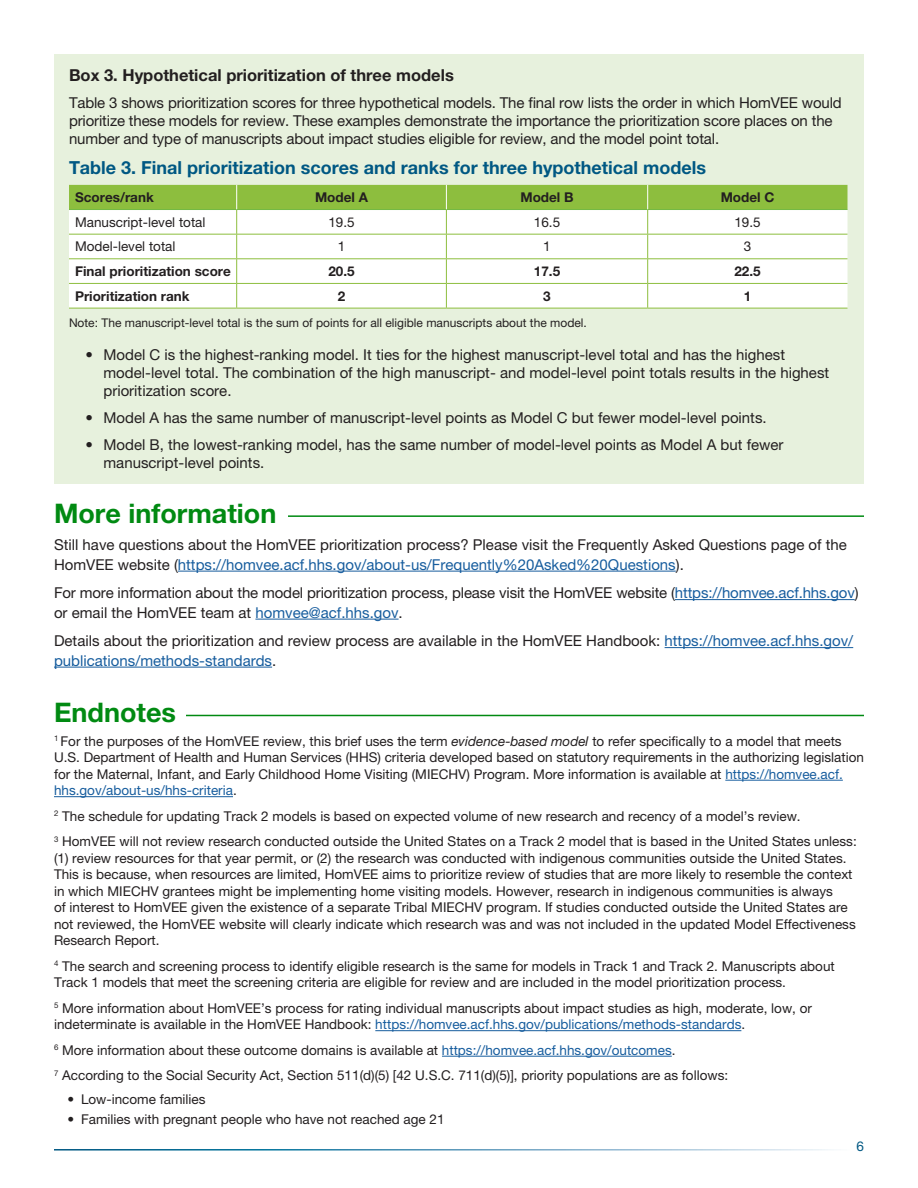
<style>
.page{position:relative;width:918px;height:1188px;background:#fff}
.page>*{position:absolute;margin:0;border:0;box-sizing:border-box;transform-origin:0 0}
.t1{font:700 27px "Helvetica Neue LT Pro";color:#018a12}
.t2{font:700 18px "Helvetica Neue LT Pro";color:#005883}
.t3{font:700 16.5px "Helvetica Neue LT Pro";color:#231f20}
.t4{font:15px/18px "Helvetica Neue LT Pro";color:#231f20}
.t5{font:13.5px/16.5px "Helvetica Neue LT Pro";color:#231f20}
.t6{font:700 13.5px "Helvetica Neue LT Pro";color:#231f20}
.t7{font:13.5px "Helvetica Neue LT Pro";color:#005883}
.t8{font:12px "Helvetica Neue LT Pro";color:#231f20}
.s1{color:#175d9e}
.s2{font-style:italic}
</style>
<div class="page">
<div style="left:54px;top:54px;width:810px;height:429px;background:#e7f1dd"></div>
<svg style="left:69px;top:185px;width:779px;height:123px;background:#e4f0d3"></svg>
<hr style="left:69px;top:283px;width:168px;height:1px;background:#8dbe3e">
<hr style="left:237px;top:283px;width:209px;height:1px;background:#8dbe3e">
<hr style="left:446px;top:283px;width:202px;height:1px;background:#8dbe3e">
<hr style="left:648px;top:283px;width:199px;height:1px;background:#8dbe3e">
<hr style="left:69px;top:308px;width:168px;height:1px;background:#8dbe3e">
<hr style="left:237px;top:308px;width:209px;height:1px;background:#8dbe3e">
<hr style="left:446px;top:308px;width:202px;height:1px;background:#8dbe3e">
<hr style="left:648px;top:308px;width:199px;height:1px;background:#8dbe3e">
<hr style="left:288px;top:515px;width:576px;height:2px;background:#018a12">
<hr style="left:186px;top:715px;width:678px;height:1px;background:#018a12">
<hr style="left:178px;top:571px;width:498px;height:1px;background:#175d9e">
<hr style="left:675px;top:599px;width:180px;height:1px;background:#175d9e">
<hr style="left:255px;top:619px;width:144px;height:1px;background:#175d9e">
<hr style="left:665px;top:647px;width:188px;height:1px;background:#175d9e">
<hr style="left:54px;top:667px;width:218px;height:1px;background:#175d9e">
<hr style="left:725px;top:780px;width:118px;height:1px;background:#175d9e">
<hr style="left:54px;top:796px;width:179px;height:1px;background:#175d9e">
<hr style="left:375px;top:1030px;width:366px;height:1px;background:#175d9e">
<hr style="left:442px;top:1056px;width:230px;height:1px;background:#175d9e">
<p class="t3" style="left:69px;top:65px;width:386px">Box 3. Hypothetical prioritization of three models</p>
<p class="t4" style="left:69px;top:93px;width:774px">Table 3 shows prioritization scores for three hypothetical models. The final row lists the order in which HomVEE would prioritize these models for review. These examples demonstrate the importance the prioritization score places on the number and type of manuscripts about impact studies eligible for review, and the model point total.</p>
<p class="t2" style="left:69px;top:157px;width:639px">Table 3. Final prioritization scores and ranks for three hypothetical models</p>
<p class="t6" style="left:75px;top:189px;width:80px">Scores/rank</p>
<p class="t6" style="left:315px;top:189px;width:54px">Model A</p>
<p class="t6" style="left:520px;top:189px;width:55px">Model B</p>
<p class="t6" style="left:721px;top:189px;width:55px">Model C</p>
<p class="t5" style="left:75px;top:213px;width:132px">Manuscript-level total</p>
<p class="t5" style="left:328px;top:213px;width:28px">19.5</p>
<p class="t5" style="left:534px;top:213px;width:28px">16.5</p>
<p class="t5" style="left:734px;top:213px;width:28px">19.5</p>
<p class="t5" style="left:75px;top:238px;width:102px">Model-level total</p>
<p class="t5" style="left:338px;top:238px;width:9px">1</p>
<p class="t5" style="left:543px;top:238px;width:9px">1</p>
<p class="t5" style="left:744px;top:238px;width:9px">3</p>
<p class="t6" style="left:75px;top:263px;width:157px">Final prioritization score</p>
<p class="t6" style="left:328px;top:263px;width:28px">20.5</p>
<p class="t6" style="left:534px;top:263px;width:28px">17.5</p>
<p class="t6" style="left:734px;top:263px;width:28px">22.5</p>
<p class="t6" style="left:75px;top:287px;width:116px">Prioritization rank</p>
<p class="t6" style="left:338px;top:287px;width:9px">2</p>
<p class="t6" style="left:543px;top:287px;width:9px">3</p>
<p class="t6" style="left:744px;top:287px;width:9px">1</p>
<p class="t8" style="left:69px;top:316px;width:519px">Note: The manuscript-level total is the sum of points for all eligible manuscripts about the model.</p>
<p class="t4" style="left:104px;top:346px;width:727px;text-indent:-18px">• Model C is the highest-ranking model. It ties for the highest manuscript-level total and has the highest model-level total. The combination of the high manuscript- and model-level point totals results in the highest prioritization score.</p>
<p class="t4" style="left:86px;top:409px;width:683px">• Model A has the same number of manuscript-level points as Model C but fewer model-level points.</p>
<p class="t4" style="left:104px;top:436px;width:682px;text-indent:-18px">• Model B, the lowest-ranking model, has the same number of model-level points as Model A but fewer manuscript-level points.</p>
<h2 class="t1" style="left:54px;top:497px;width:224px">More information</h2>
<p class="t4" style="left:54px;top:535px;width:794px;line-height:19.5px">Still have questions about the HomVEE prioritization process? Please visit the Frequently Asked Questions page of the<br>HomVEE website (<span class="s1">https://homvee.acf.hhs.gov/about-us/Frequently%20Asked%20Questions</span>).</p>
<p class="t4" style="left:54px;top:583px;width:806px;line-height:19.5px">For more information about the model prioritization process, please visit the HomVEE website (<span class="s1">https://homvee.acf.hhs.gov</span>) or email the HomVEE team at <span class="s1">homvee@acf.hhs.gov</span>.</p>
<p class="t4" style="left:54px;top:631px;width:801px;line-height:19.5px">Details about the prioritization and review process are available in the HomVEE Handbook: <span class="s1">https://homvee.acf.hhs.gov/ publications/methods-standards</span>.</p>
<h2 class="t1" style="left:54px;top:696px;width:124px">Endnotes</h2>
<p class="t5" style="left:54px;top:733px;width:811px"><sup>1</sup> For the purposes of the HomVEE review, this brief uses the term <span class="s2">evidence-based model</span> to refer specifically to a model that meets U.S. Department of Health and Human Services (HHS) criteria developed based on statutory requirements in the authorizing legislation for the Maternal, Infant, and Early Childhood Home Visiting (MIECHV) Program. More information is available at <span class="s1">https://homvee.acf. hhs.gov/about-us/hhs-criteria</span>.</p>
<p class="t5" style="left:54px;top:803px;width:804px;line-height:25.5px"><sup>2</sup> The schedule for updating Track 2 models is based on expected volume of new research and recency of a model’s review.<br><sup>3</sup> HomVEE will not review research conducted outside the United States on a Track 2 model that is based in the United States unless:</p>
<p class="t5" style="left:54px;top:850px;width:803px">(1) review resources for that year permit, or (2) the research was conducted with indigenous communities outside the United States.<br>This is because, when resources are limited, HomVEE aims to prioritize review of studies that are more likely to resemble the context in which MIECHV grantees might be implementing home visiting models. However, research in indigenous communities is always<br>of interest to HomVEE given the existence of a separate Tribal MIECHV program. If studies conducted outside the United States are not reviewed, the HomVEE website will clearly indicate which research was and was not included in the updated Model Effectiveness Research Report.</p>
<p class="t5" style="left:54px;top:958px;width:782px"><sup>4</sup> The search and screening process to identify eligible research is the same for models in Track 1 and Track 2. Manuscripts about<br>Track 1 models that meet the screening criteria are eligible for review and are included in the model prioritization process.</p>
<p class="t5" style="left:54px;top:1000px;width:760px"><sup>5</sup> More information about HomVEE’s process for rating individual manuscripts about impact studies as high, moderate, low, or indeterminate is available in the HomVEE Handbook: <span class="s1">https://homvee.acf.hhs.gov/publications/methods-standards</span>.</p>
<p class="t5" style="left:54px;top:1037px;width:676px;line-height:25.5px"><sup>6</sup> More information about these outcome domains is available at <span class="s1">https://homvee.acf.hhs.gov/outcomes</span>.<br><sup>7</sup> According to the Social Security Act, Section 511(d)(5) [42 U.S.C. 711(d)(5)], priority populations are as follows:</p>
<p class="t5" style="left:68px;top:1091px;width:140px">• Low-income families</p>
<p class="t5" style="left:68px;top:1111px;width:379px">• Families with pregnant people who have not reached age 21</p>
<p class="t7" style="left:856px;top:1138px;width:9px">6</p>
</div>
